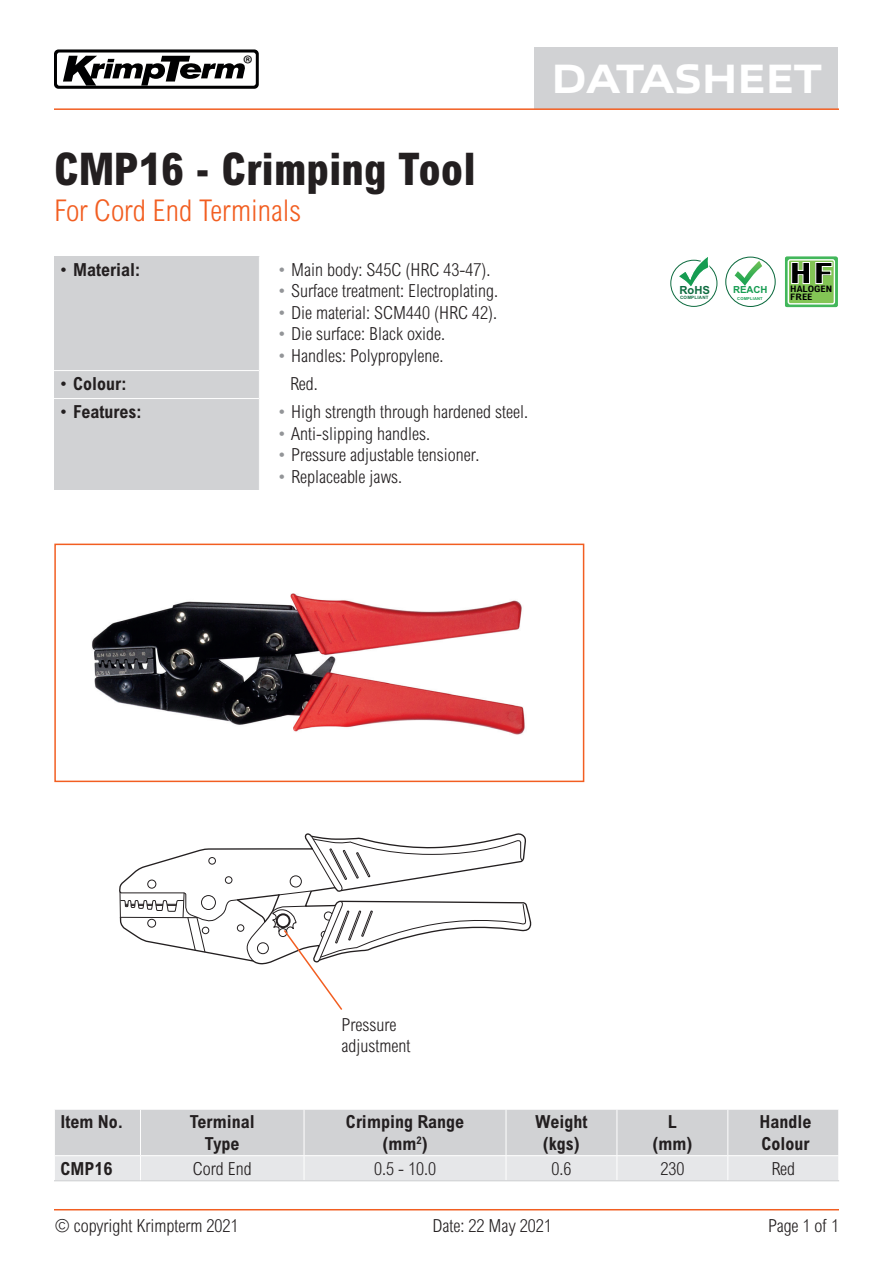
<style>
.page{position:relative;width:893px;height:1263px;background:#fff}
.page>*{position:absolute;margin:0;border:0;box-sizing:border-box;transform-origin:0 0}
.t1{font:800 condensed 45px "Arial MT Std";color:#231f20}
.t2{font:800 41.4px "Allumi Std Extended";letter-spacing:-.02em;color:#fff;scale:.9 1}
.t3{font:300 condensed 30px "Arial MT Std";color:#f25e21}
.t4{font:800 condensed 29.4px "Arial MT Std";color:#000001;scale:1.33 1}
.t5{font:24.15px "Myriad Pro";color:#000001}
.t6{font:300 condensed 18px/21.6px "Arial MT Std";color:#231f20}
.t7{font:700 condensed 18px/21.6px "Arial MT Std";color:#231f20;text-align:center}
.t8{font:700 11.25px "Arial MT Std";color:#0d6b3f}
.t9{font:700 9.75px "Arial MT Std";color:#159c51}
.t10{font:700 condensed 9px/7.6px "Arial MT Std";color:#000001;scale:1.18 1}
.t11{font:700 4.5px "Arial MT Std";letter-spacing:.045em;color:#0d6b3f}
.t12{font:700 4.05px "Arial MT Std";letter-spacing:.045em;color:#159c51}
.s1{font-weight:300}
.s2{color:#939598}
</style>
<div class="page">
<div style="left:54px;top:256px;width:205px;height:234px;background:#d1d2d4"></div>
<div style="left:534px;top:48px;width:304px;height:61px;background:#d1d2d4"></div>
<svg style="left:54px;top:49px;width:205px;height:40px"></svg>
<hr style="left:54px;top:370px;width:205px;height:1px;background:#fff">
<hr style="left:54px;top:398px;width:205px;height:1px;background:#fff">
<hr style="left:54px;top:108px;width:785px;height:2px;background:#f25e21">
<hr style="left:54px;top:1209px;width:785px;height:1px;background:#f25e21">
<svg style="left:55px;top:1109px;width:784px;height:71px;background:#d9dadc"></svg>
<hr style="left:54px;top:1180px;width:87px;height:1px;background:#d1d2d4">
<hr style="left:141px;top:1180px;width:163px;height:1px;background:#d1d2d4">
<hr style="left:304px;top:1180px;width:202px;height:1px;background:#d1d2d4">
<hr style="left:506px;top:1180px;width:111px;height:1px;background:#d1d2d4">
<hr style="left:617px;top:1180px;width:111px;height:1px;background:#d1d2d4">
<hr style="left:728px;top:1180px;width:111px;height:1px;background:#d1d2d4">
<img style="left:91px;top:593px;width:434px;height:142px">
<div style="left:54px;top:544px;width:530px;height:238px;border:2px solid #f25e21"></div>
<svg style="left:785px;top:257px;width:53px;height:50px"></svg>
<div style="left:788px;top:260px;width:46px;height:44px;background:#83c555;border-radius:2px"></div>
<div style="left:788px;top:259px;width:47px;height:45px;border:1px solid #fff;border-radius:2px"></div>
<svg style="left:791px;top:262px;width:42px;height:22px"></svg>
<div style="left:725px;top:257px;width:51px;height:50px;border:1px solid #0d6b3f;border-radius:50%"></div>
<svg style="left:735px;top:261px;width:27px;height:25px"></svg>
<div style="left:670px;top:260px;width:47px;height:47px;border:1px solid #0d6b3f;border-radius:50%"></div>
<svg style="left:676px;top:257px;width:34px;height:30px"></svg>
<svg style="left:120px;top:836px;width:407px;height:174px"></svg>
<h3 class="t5" style="left:243px;top:49px;width:12px">®</h3>
<h1 class="t1" style="left:54px;top:141px;width:423px">CMP16 - Crimping Tool</h1>
<h3 class="t3" style="left:54px;top:193px;width:249px">For Cord End Terminals</h3>
<p class="t7" style="left:58px;top:258px;width:83px"><span class="s1">•</span> Material:</p>
<p class="t6" style="left:276px;top:258px;width:216px"><span class="s2">•</span> Main body: S45C (HRC 43-47).</p>
<p class="t6" style="left:276px;top:280px;width:223px"><span class="s2">•</span> Surface treatment: Electroplating.</p>
<p class="t6" style="left:276px;top:302px;width:222px"><span class="s2">•</span> Die material: SCM440 (HRC 42).</p>
<p class="t6" style="left:276px;top:323px;width:170px"><span class="s2">•</span> Die surface: Black oxide.</p>
<p class="t6" style="left:276px;top:345px;width:169px"><span class="s2">•</span> Handles: Polypropylene.</p>
<p class="t7" style="left:58px;top:373px;width:70px"><span class="s1">•</span> Colour:</p>
<p class="t6" style="left:290px;top:373px;width:29px">Red.</p>
<p class="t7" style="left:58px;top:401px;width:85px"><span class="s1">•</span> Features:</p>
<p class="t6" style="left:276px;top:401px;width:253px"><span class="s2">•</span> High strength through hardened steel.</p>
<p class="t6" style="left:276px;top:422px;width:155px"><span class="s2">•</span> Anti-slipping handles.</p>
<p class="t6" style="left:276px;top:444px;width:205px"><span class="s2">•</span> Pressure adjustable tensioner.</p>
<p class="t6" style="left:276px;top:466px;width:127px"><span class="s2">•</span> Replaceable jaws.</p>
<h2 class="t2" style="left:551px;top:56px;width:303px">DATASHEET</h2>
<p class="t8" style="left:679px;top:283px;width:32px">RoHS</p>
<p class="t11" style="left:680px;top:295px;width:30px">COMPLIANT</p>
<p class="t9" style="left:733px;top:284px;width:36px">REACH</p>
<p class="t12" style="left:737px;top:296px;width:27px">COMPLIANT</p>
<h3 class="t4" style="left:790px;top:255px;width:34px">HF</h3>
<p class="t10" style="left:790px;top:285px;width:37px">HALOGEN<br>FREE</p>
<p class="t6" style="left:341px;top:1013px;width:70px">Pressure adjustment</p>
<p class="t7" style="left:60px;top:1111px;width:65px">Item No.</p>
<p class="t7" style="left:190px;top:1111px;width:66px">Terminal<br>Type</p>
<p class="t7" style="left:346px;top:1111px;width:120px">Crimping Range (mm<sup>2</sup>)</p>
<p class="t7" style="left:536px;top:1111px;width:53px">Weight (kgs)</p>
<p class="t7" style="left:652px;top:1111px;width:41px">L (mm)</p>
<p class="t7" style="left:759px;top:1111px;width:54px;text-align:left">Handle<br>Colour</p>
<p class="t7" style="left:60px;top:1157px;width:54px">CMP16</p>
<p class="t6" style="left:193px;top:1157px;width:60px">Cord End</p>
<p class="t6" style="left:374px;top:1157px;width:63px">0.5 - 10.0</p>
<p class="t6" style="left:551px;top:1157px;width:21px">0.6</p>
<p class="t6" style="left:660px;top:1157px;width:25px">230</p>
<p class="t6" style="left:771px;top:1157px;width:25px">Red</p>
<p class="t6" style="left:55px;top:1215px;width:185px">© copyright Krimpterm 2021</p>
<p class="t6" style="left:433px;top:1215px;width:121px">Date: 22 May 2021</p>
<p class="t6" style="left:768px;top:1215px;width:72px">Page 1 of 1</p>
</div>
